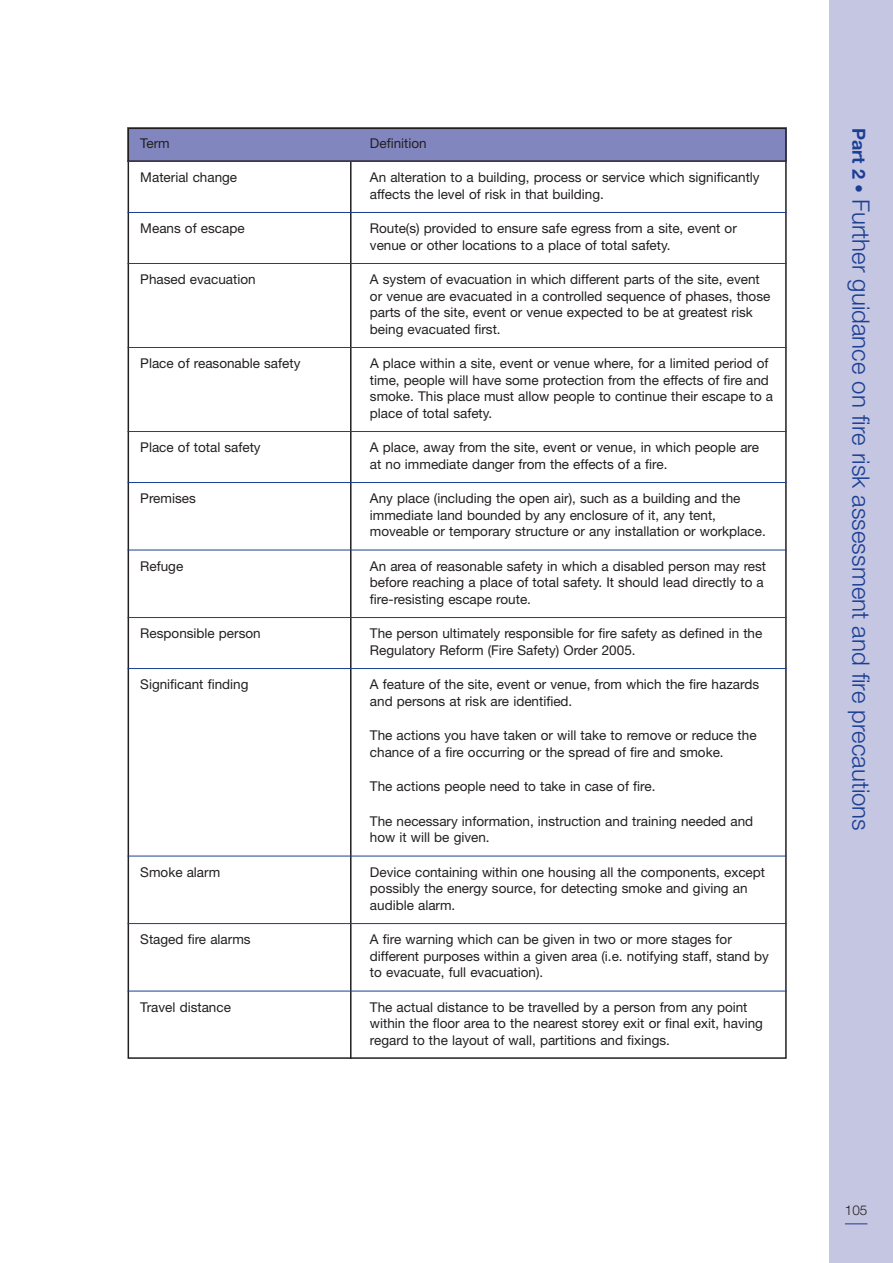
<style>
.page{position:relative;width:893px;height:1263px;background:#fff}
.page>*{position:absolute;margin:0;border:0;box-sizing:border-box;transform-origin:0 0}
.t1{font:300 24px "Helvetica Neue";color:#1b3f94}
.t2{font:13.5px/16.5px "Helvetica Neue";color:#231f20}
.t3{font:300 13.5px "Helvetica Neue";color:#231f20}
.s1{font-weight:700;font-size:18px}
</style>
<div class="page">
<div style="left:829px;top:0;width:64px;height:1263px;background:#c5c6e1"></div>
<svg style="left:845px;top:1223px;width:22px;height:1px"></svg>
<div style="left:128px;top:128px;width:659px;height:34px;background:#8286bf"></div>
<hr style="left:350px;top:161px;width:2px;height:898px;background:#231f20">
<hr style="left:128px;top:160px;width:659px;height:2px;background:#231f20">
<hr style="left:128px;top:161px;width:659px;height:1px;background:#1b3f94">
<hr style="left:128px;top:212px;width:659px;height:1px;background:#1b3f94">
<hr style="left:128px;top:263px;width:659px;height:1px;background:#1b3f94">
<hr style="left:128px;top:347px;width:659px;height:1px;background:#1b3f94">
<hr style="left:128px;top:431px;width:659px;height:1px;background:#1b3f94">
<hr style="left:128px;top:482px;width:659px;height:1px;background:#1b3f94">
<hr style="left:128px;top:550px;width:659px;height:1px;background:#1b3f94">
<hr style="left:128px;top:617px;width:659px;height:1px;background:#1b3f94">
<hr style="left:128px;top:668px;width:659px;height:1px;background:#1b3f94">
<hr style="left:128px;top:856px;width:659px;height:1px;background:#1b3f94">
<hr style="left:128px;top:923px;width:659px;height:1px;background:#1b3f94">
<hr style="left:128px;top:991px;width:659px;height:1px;background:#1b3f94">
<p class="t2" style="left:140px;top:136px;width:31px">Term</p>
<p class="t2" style="left:370px;top:136px;width:58px">Definition</p>
<p class="t2" style="left:140px;top:170px;width:98px">Material change</p>
<p class="t2" style="left:370px;top:170px;width:391px">An alteration to a building, process or service which significantly affects the level of risk in that building.</p>
<p class="t2" style="left:140px;top:221px;width:106px">Means of escape</p>
<p class="t2" style="left:370px;top:221px;width:368px">Route(s) provided to ensure safe egress from a site, event or venue or other locations to a place of total safety.</p>
<p class="t2" style="left:140px;top:272px;width:117px">Phased evacuation</p>
<p class="t2" style="left:370px;top:272px;width:402px">A system of evacuation in which different parts of the site, event or venue are evacuated in a controlled sequence of phases, those parts of the site, event or venue expected to be at greatest risk being evacuated first.</p>
<p class="t2" style="left:140px;top:356px;width:162px">Place of reasonable safety</p>
<p class="t2" style="left:370px;top:356px;width:405px">A place within a site, event or venue where, for a limited period of time, people will have some protection from the effects of fire and smoke. This place must allow people to continue their escape to a place of total safety.</p>
<p class="t2" style="left:140px;top:440px;width:122px">Place of total safety</p>
<p class="t2" style="left:370px;top:440px;width:391px">A place, away from the site, event or venue, in which people are at no immediate danger from the effects of a fire.</p>
<p class="t2" style="left:140px;top:491px;width:57px">Premises</p>
<p class="t2" style="left:370px;top:491px;width:397px">Any place (including the open air), such as a building and the immediate land bounded by any enclosure of it, any tent, moveable or temporary structure or any installation or workplace.</p>
<p class="t2" style="left:140px;top:559px;width:44px">Refuge</p>
<p class="t2" style="left:370px;top:559px;width:398px">An area of reasonable safety in which a disabled person may rest before reaching a place of total safety. It should lead directly to a fire-resisting escape route.</p>
<p class="t2" style="left:140px;top:626px;width:122px">Responsible person</p>
<p class="t2" style="left:370px;top:626px;width:394px">The person ultimately responsible for fire safety as defined in the<br>Regulatory Reform (Fire Safety) Order 2005.</p>
<p class="t2" style="left:140px;top:677px;width:110px">Significant finding</p>
<p class="t2" style="left:370px;top:677px;width:391px">A feature of the site, event or venue, from which the fire hazards and persons at risk are identified.</p>
<p class="t2" style="left:370px;top:728px;width:388px">The actions you have taken or will take to remove or reduce the chance of a fire occurring or the spread of fire and smoke.</p>
<p class="t2" style="left:370px;top:779px;width:287px">The actions people need to take in case of fire.</p>
<p class="t2" style="left:370px;top:814px;width:385px">The necessary information, instruction and training needed and how it will be given.</p>
<p class="t2" style="left:140px;top:865px;width:81px">Smoke alarm</p>
<p class="t2" style="left:370px;top:865px;width:397px">Device containing within one housing all the components, except possibly the energy source, for detecting smoke and giving an audible alarm.</p>
<p class="t2" style="left:140px;top:932px;width:112px">Staged fire alarms</p>
<p class="t2" style="left:370px;top:932px;width:400px">A fire warning which can be given in two or more stages for different purposes within a given area (i.e. notifying staff, stand by to evacuate, full evacuation).</p>
<p class="t2" style="left:140px;top:1000px;width:92px">Travel distance</p>
<p class="t2" style="left:370px;top:1000px;width:395px">The actual distance to be travelled by a person from any point within the floor area to the nearest storey exit or final exit, having regard to the layout of wall, partitions and fixings.</p>
<h1 class="t1" style="left:870px;top:128px;width:705px;rotate:90deg"><span class="s1">Part 2 •</span> Further guidance on fire risk assessment and fire precautions</h1>
<p class="t3" style="left:845px;top:1205px;width:24px">105</p>
</div>
